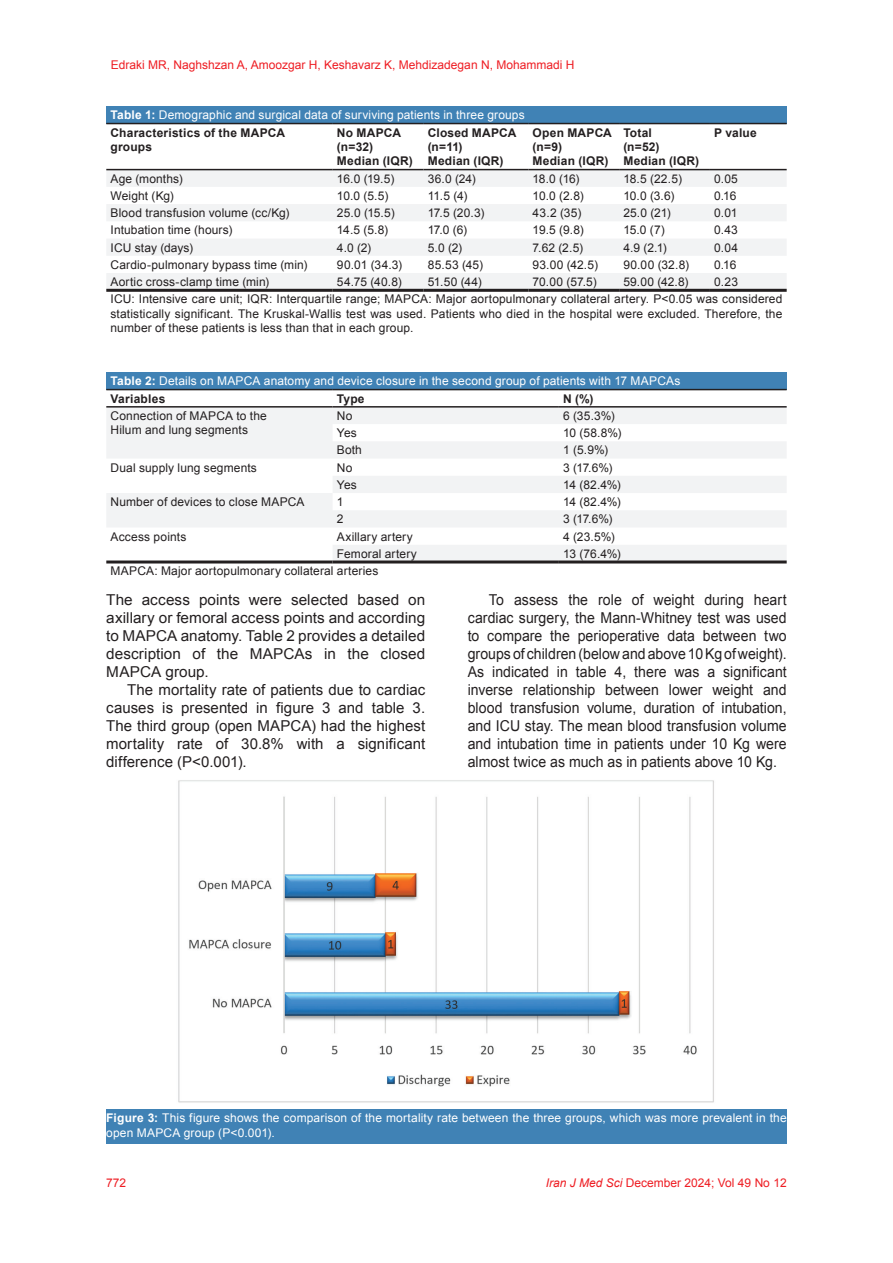
<style>
.page{position:relative;width:893px;height:1263px;background:#fff}
.page>*{position:absolute;margin:0;border:0;box-sizing:border-box;transform-origin:0 0}
.t1{font:15px/18px "Arial";letter-spacing:.005em;color:#231f20;text-align:justify;scale:.94 1}
.t2{font:15px/18px "Arial";letter-spacing:.005em;color:#231f20;text-align:justify}
.t3{font:12px/14.4px "Arial";letter-spacing:.01em;color:#231f20}
.t4{font:12px/17.2px "Arial";letter-spacing:.01em;color:#fff}
.t5{font:700 12px/14.4px "Arial";letter-spacing:.02em;color:#231f20}
.t6{font:12px "Arial";color:#ee1d23}
.s1{font-weight:700}
.s2{font-weight:700;color:#231f20}
.s3{font-style:italic}
</style>
<div class="page">
<div style="left:106px;top:106px;width:681px;height:18px;background:#4082b5"></div>
<svg style="left:106px;top:170px;width:681px;height:119px;fill:#f2f3f4"></svg>
<hr style="left:106px;top:123px;width:227px;height:1px;background:#231f20">
<hr style="left:333px;top:123px;width:90px;height:1px;background:#231f20">
<hr style="left:423px;top:123px;width:105px;height:1px;background:#231f20">
<hr style="left:528px;top:123px;width:91px;height:1px;background:#231f20">
<hr style="left:619px;top:123px;width:91px;height:1px;background:#231f20">
<hr style="left:710px;top:123px;width:77px;height:1px;background:#231f20">
<hr style="left:106px;top:169px;width:227px;height:1px;background:#231f20">
<hr style="left:333px;top:169px;width:90px;height:1px;background:#231f20">
<hr style="left:423px;top:169px;width:105px;height:1px;background:#231f20">
<hr style="left:528px;top:169px;width:91px;height:1px;background:#231f20">
<hr style="left:619px;top:169px;width:91px;height:1px;background:#231f20">
<hr style="left:710px;top:169px;width:77px;height:1px;background:#231f20">
<hr style="left:106px;top:289px;width:227px;height:3px;background:#231f20">
<hr style="left:333px;top:289px;width:90px;height:3px;background:#231f20">
<hr style="left:423px;top:289px;width:105px;height:3px;background:#231f20">
<hr style="left:528px;top:289px;width:91px;height:3px;background:#231f20">
<hr style="left:619px;top:289px;width:91px;height:3px;background:#231f20">
<hr style="left:710px;top:289px;width:77px;height:3px;background:#231f20">
<div style="left:106px;top:372px;width:681px;height:18px;background:#4082b5"></div>
<svg style="left:107px;top:408px;width:679px;height:152px;fill:#f2f3f4"></svg>
<hr style="left:106px;top:389px;width:227px;height:1px;background:#231f20">
<hr style="left:333px;top:389px;width:226px;height:1px;background:#231f20">
<hr style="left:559px;top:389px;width:228px;height:1px;background:#231f20">
<hr style="left:106px;top:406px;width:227px;height:2px;background:#231f20">
<hr style="left:333px;top:406px;width:226px;height:2px;background:#231f20">
<hr style="left:559px;top:406px;width:228px;height:2px;background:#231f20">
<hr style="left:106px;top:560px;width:227px;height:3px;background:#231f20">
<hr style="left:333px;top:560px;width:226px;height:3px;background:#231f20">
<hr style="left:559px;top:560px;width:228px;height:3px;background:#231f20">
<img style="left:178px;top:780px;width:536px;height:323px">
<div style="left:106px;top:1109px;width:681px;height:34px;background:#4082b5"></div>
<p class="t6" style="left:111px;top:57px;width:465px">Edraki MR, Naghshzan A, Amoozgar H, Keshavarz K, Mehdizadegan N, Mohammadi H</p>
<p class="t4" style="left:111px;top:107px;width:416px"><span class="s1">Table 1:</span> Demographic and surgical data of surviving patients in three groups<br><span class="s2">Characteristics of the MAPCA</span></p>
<p class="t5" style="left:111px;top:140px;width:43px">groups</p>
<p class="t5" style="left:337px;top:125px;width:77px">No MAPCA (n=32)<br>Median (IQR)</p>
<p class="t5" style="left:428px;top:125px;width:90px">Closed MAPCA (n=11)<br>Median (IQR)</p>
<p class="t5" style="left:533px;top:125px;width:81px">Open MAPCA (n=9)<br>Median (IQR)</p>
<p class="t5" style="left:623px;top:125px;width:77px">Total<br>(n=52)<br>Median (IQR)</p>
<p class="t5" style="left:714px;top:125px;width:44px">P value</p>
<p class="t3" style="left:111px;top:171px;width:74px">Age (months)</p>
<p class="t3" style="left:337px;top:171px;width:59px">16.0 (19.5)</p>
<p class="t3" style="left:428px;top:171px;width:49px">36.0 (24)</p>
<p class="t3" style="left:533px;top:171px;width:49px">18.0 (16)</p>
<p class="t3" style="left:623px;top:171px;width:60px">18.5 (22.5)</p>
<p class="t3" style="left:714px;top:171px;width:25px">0.05</p>
<p class="t3" style="left:111px;top:189px;width:65px">Weight (Kg)</p>
<p class="t3" style="left:337px;top:189px;width:53px">10.0 (5.5)</p>
<p class="t3" style="left:428px;top:189px;width:41px">11.5 (4)</p>
<p class="t3" style="left:533px;top:189px;width:53px">10.0 (2.8)</p>
<p class="t3" style="left:623px;top:189px;width:53px">10.0 (3.6)</p>
<p class="t3" style="left:714px;top:189px;width:24px">0.16</p>
<p class="t3" style="left:111px;top:206px;width:180px">Blood transfusion volume (cc/Kg)</p>
<p class="t3" style="left:337px;top:206px;width:59px">25.0 (15.5)</p>
<p class="t3" style="left:428px;top:206px;width:58px">17.5 (20.3)</p>
<p class="t3" style="left:533px;top:206px;width:50px">43.2 (35)</p>
<p class="t3" style="left:623px;top:206px;width:49px">25.0 (21)</p>
<p class="t3" style="left:714px;top:206px;width:25px">0.01</p>
<p class="t3" style="left:111px;top:223px;width:123px">Intubation time (hours)</p>
<p class="t3" style="left:337px;top:223px;width:53px">14.5 (5.8)</p>
<p class="t3" style="left:428px;top:223px;width:41px">17.0 (6)</p>
<p class="t3" style="left:533px;top:223px;width:53px">19.5 (9.8)</p>
<p class="t3" style="left:623px;top:223px;width:43px">15.0 (7)</p>
<p class="t3" style="left:714px;top:223px;width:25px">0.43</p>
<p class="t3" style="left:111px;top:240px;width:84px">ICU stay (days)</p>
<p class="t3" style="left:337px;top:240px;width:36px">4.0 (2)</p>
<p class="t3" style="left:428px;top:240px;width:36px">5.0 (2)</p>
<p class="t3" style="left:533px;top:240px;width:52px">7.62 (2.5)</p>
<p class="t3" style="left:623px;top:240px;width:45px">4.9 (2.1)</p>
<p class="t3" style="left:714px;top:240px;width:25px">0.04</p>
<p class="t3" style="left:111px;top:258px;width:198px">Cardio-pulmonary bypass time (min)</p>
<p class="t3" style="left:337px;top:258px;width:67px">90.01 (34.3)</p>
<p class="t3" style="left:428px;top:258px;width:57px">85.53 (45)</p>
<p class="t3" style="left:533px;top:258px;width:67px">93.00 (42.5)</p>
<p class="t3" style="left:623px;top:258px;width:67px">90.00 (32.8)</p>
<p class="t3" style="left:714px;top:258px;width:24px">0.16</p>
<p class="t3" style="left:111px;top:275px;width:160px">Aortic cross-clamp time (min)</p>
<p class="t3" style="left:337px;top:275px;width:66px">54.75 (40.8)</p>
<p class="t3" style="left:428px;top:275px;width:55px">51.50 (44)</p>
<p class="t3" style="left:533px;top:275px;width:66px">70.00 (57.5)</p>
<p class="t3" style="left:623px;top:275px;width:67px">59.00 (42.8)</p>
<p class="t3" style="left:111px;top:273px;width:673px;line-height:17.2px;text-indent:604px">0.23<br>ICU: Intensive care unit; IQR: Interquartile range; MAPCA: Major aortopulmonary collateral artery. P&lt;0.05 was considered</p>
<p class="t3" style="left:111px;top:306px;width:673px">statistically significant. The Kruskal-Wallis test was used. Patients who died in the hospital were excluded. Therefore, the number of these patients is less than that in each group.</p>
<p class="t4" style="left:111px;top:373px;width:571px"><span class="s1">Table 2:</span> Details on MAPCA anatomy and device closure in the second group of patients with 17 MAPCAs<br><span class="s2">Variables</span></p>
<p class="t5" style="left:337px;top:391px;width:29px">Type</p>
<p class="t5" style="left:563px;top:391px;width:32px">N (%)</p>
<p class="t3" style="left:111px;top:408px;width:158px">Connection of MAPCA to the<br>Hilum and lung segments</p>
<p class="t3" style="left:337px;top:408px;width:17px">No</p>
<p class="t3" style="left:563px;top:408px;width:53px">6 (35.3%)</p>
<p class="t3" style="left:337px;top:426px;width:22px">Yes</p>
<p class="t3" style="left:563px;top:426px;width:60px">10 (58.8%)</p>
<p class="t3" style="left:337px;top:443px;width:27px">Both</p>
<p class="t3" style="left:563px;top:443px;width:47px">1 (5.9%)</p>
<p class="t3" style="left:111px;top:460px;width:148px">Dual supply lung segments</p>
<p class="t3" style="left:337px;top:460px;width:17px">No</p>
<p class="t3" style="left:563px;top:460px;width:51px">3 (17.6%)</p>
<p class="t3" style="left:337px;top:477px;width:22px">Yes</p>
<p class="t3" style="left:563px;top:477px;width:59px">14 (82.4%)</p>
<p class="t3" style="left:111px;top:495px;width:196px">Number of devices to close MAPCA</p>
<p class="t3" style="left:337px;top:495px;width:8px">1</p>
<p class="t3" style="left:563px;top:495px;width:59px">14 (82.4%)</p>
<p class="t3" style="left:337px;top:512px;width:8px">2</p>
<p class="t3" style="left:563px;top:512px;width:51px">3 (17.6%)</p>
<p class="t3" style="left:111px;top:529px;width:77px">Access points</p>
<p class="t3" style="left:337px;top:529px;width:77px">Axillary artery</p>
<p class="t3" style="left:563px;top:529px;width:53px">4 (23.5%)</p>
<p class="t3" style="left:337px;top:546px;width:82px">Femoral artery</p>
<p class="t3" style="left:563px;top:546px;width:59px">13 (76.4%)</p>
<p class="t3" style="left:111px;top:564px;width:269px">MAPCA: Major aortopulmonary collateral arteries</p>
<p class="t2" style="left:106px;top:591px;width:320px">The access points were selected based on axillary or femoral access points and according to MAPCA anatomy. Table 2 provides a detailed description of the MAPCAs in the closed MAPCA group.</p>
<p class="t2" style="left:106px;top:681px;width:320px;text-indent:21px">The mortality rate of patients due to cardiac causes is presented in figure 3 and table 3.<br>The third group (open MAPCA) had the highest mortality rate of 30.8% with a significant difference (P&lt;0.001).</p>
<p class="t1" style="left:468px;top:591px;width:341px;text-indent:21px">To assess the role of weight during heart cardiac surgery, the Mann-Whitney test was used to compare the perioperative data between two groups of children (below and above 10 Kg of weight).<br>As indicated in table 4, there was a significant inverse relationship between lower weight and blood transfusion volume, duration of intubation, and ICU stay. The mean blood transfusion volume and intubation time in patients under 10 Kg were almost twice as much as in patients above 10 Kg.</p>
<p class="t4" style="left:106px;top:1111px;width:682px;line-height:14.4px"><span class="s1">Figure 3:</span> This figure shows the comparison of the mortality rate between the three groups, which was more prevalent in the open MAPCA group (P&lt;0.001).</p>
<p class="t6" style="left:106px;top:1175px;width:22px">772</p>
<p class="t6" style="left:546px;top:1175px;width:242px"><span class="s3">Iran J Med Sci</span> December 2024; Vol 49 No 12</p>
</div>
